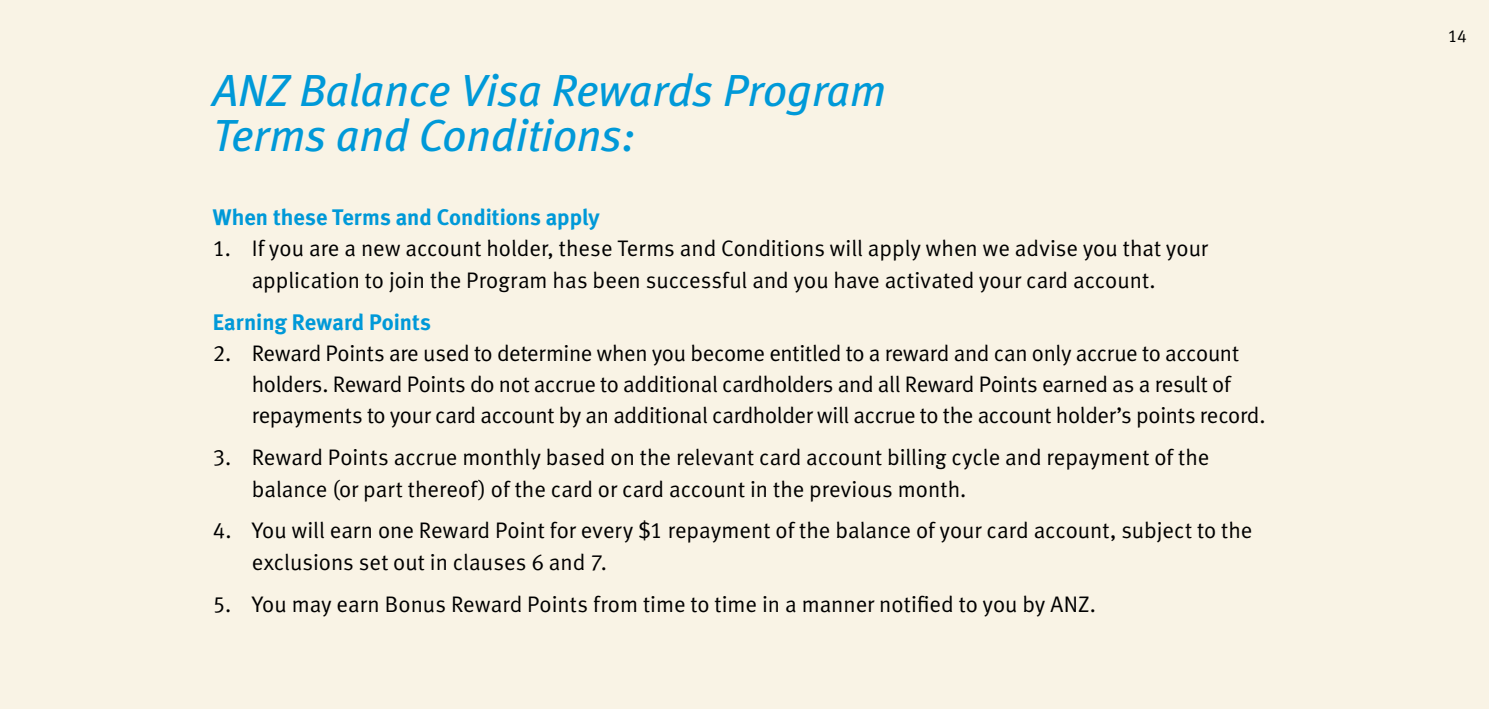
<style>
.page{position:relative;width:1489px;height:709px;background:#fff}
.page>*{position:absolute;margin:0;border:0;box-sizing:border-box;transform-origin:0 0}
.t1{font:italic 45px/45px "Meta Book LF";color:#0099d8}
.t2{font:22.5px/31.2px "Meta Normal LF";color:#000}
.t3{font:22.5px "Meta Bold LF";color:#0099d8}
.t4{font:17.5px "Meta Normal LF";color:#000}
</style>
<div class="page">
<div style="left:0;top:0;width:1488px;height:709px;background:#f9f3e5"></div>
<h1 class="t1" style="left:213px;top:68px;width:674px">ANZ Balance Visa Rewards Program<br>Terms and Conditions:</h1>
<p class="t3" style="left:213px;top:204px;width:388px">When these terms and conditions apply</p>
<p class="t2" style="left:213px;top:233px;width:996px;text-align:center">1. If you are a new account holder, these terms and conditions will apply when we advise you that your application to join the Program has been successful and you have activated your card account.</p>
<p class="t3" style="left:213px;top:308px;width:220px">Earning Reward Points</p>
<p class="t2" style="left:252px;top:337px;width:1015px;text-indent:-39px">2. Reward Points are used to determine when you become entitled to a reward and can only accrue to account holders. Reward Points do not accrue to additional cardholders and all Reward Points earned as a result of repayments to your card account by an additional cardholder will accrue to the account holder’s points record.</p>
<p class="t2" style="left:252px;top:441px;width:959px;text-indent:-39px">3. Reward Points accrue monthly based on the relevant card account billing cycle and repayment of the balance (or part thereof) of the card or card account in the previous month.</p>
<p class="t2" style="left:252px;top:515px;width:1002px;text-indent:-39px">4. You will earn one Reward Point for every $1 repayment of the balance of your card account, subject to the exclusions set out in clauses 6 and 7.</p>
<p class="t2" style="left:213px;top:588px;width:884px">5. You may earn Bonus Reward Points from time to time in a manner notified to you by ANZ.</p>
<p class="t4" style="left:1447px;top:26px;width:21px">14</p>
</div>
